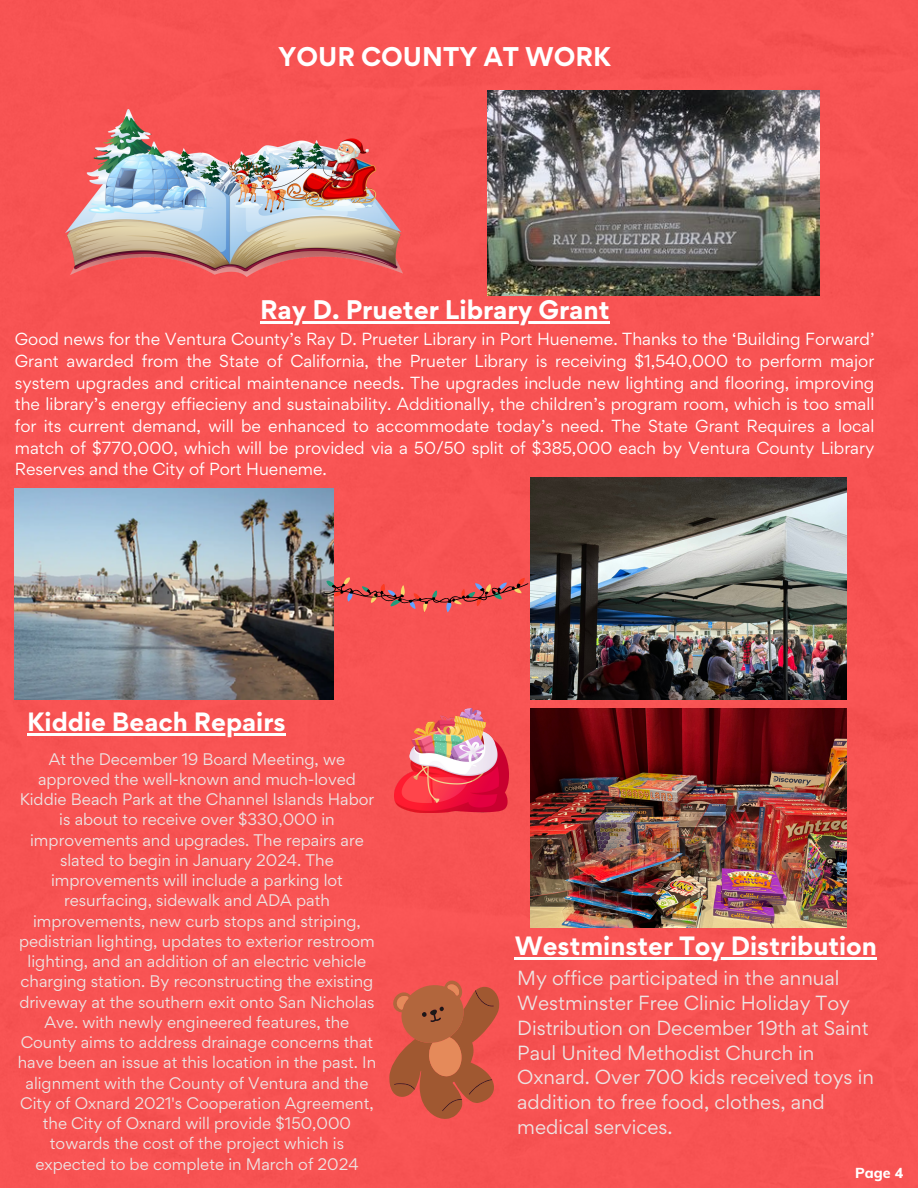
<style>
.page{position:relative;width:918px;height:1188px;background:#f85353}
.page>*{position:absolute;margin:0;border:0;box-sizing:border-box;transform-origin:0 0}
.t1{font:700 24.15px "Gordita";color:#fff}
.t2{font:700 24px "Gordita";color:#fff}
.t3{font:700 23.7px "Gordita";color:#fff}
.t4{font:18.3px/24.8px "Gordita";color:#ede4e3}
.t5{font:15.6px/21.6px "Gordita";color:#fff;text-align:justify}
.t6{font:15px/20.2px "Gordita";color:#ede4e3;text-align:center}
.t7{font:14.25px "RTL Bayan Black";color:#fff}
</style>
<div class="page">
<img style="left:488px;top:91px;width:332px;height:204px">
<img style="left:15px;top:488px;width:318px;height:212px">
<img style="left:530px;top:709px;width:316px;height:218px">
<img style="left:530px;top:478px;width:316px;height:221px">
<img style="left:394px;top:709px;width:114px;height:103px">
<svg style="left:389px;top:979px;width:111px;height:140px;background:#c55b41"></svg>
<svg style="left:323px;top:576px;width:206px;height:36px;background:#d85452"></svg>
<img style="left:66px;top:110px;width:336px;height:166px">
<hr style="left:27px;top:734px;width:259px;height:2px;background:#fff">
<hr style="left:260px;top:321px;width:350px;height:2px;background:#fff">
<hr style="left:515px;top:957px;width:362px;height:2px;background:#fff">
<p class="t1" style="left:278px;top:41px;width:334px">YOUR COUNTY AT WORK</p>
<p class="t2" style="left:260px;top:293px;width:351px">Ray D. Prueter Library Grant</p>
<p class="t5" style="left:15px;top:328px;width:861px">Good news for the Ventura County’s Ray D. Prueter Library in Port Hueneme. Thanks to the ‘Building Forward’ Grant awarded from the State of California, the Prueter Library is receiving $1,540,000 to perform major system upgrades and critical maintenance needs. The upgrades include new lighting and flooring, improving the library’s energy effiecieny and sustainability. Additionally, the children’s program room, which is too small for its current demand, will be enhanced to accommodate today’s need. The State Grant Requires a local match of $770,000, which will be provided via a 50/50 split of $385,000 each by Ventura County Library Reserves and the City of Port Hueneme.</p>
<p class="t3" style="left:27px;top:706px;width:260px">Kiddie Beach Repairs</p>
<p class="t6" style="left:18px;top:749px;width:360px">At the December 19 Board Meeting, we approved the well-known and much-loved Kiddie Beach Park at the Channel Islands Habor is about to receive over $330,000 in improvements and upgrades. The repairs are slated to begin in January 2024. The improvements will include a parking lot resurfacing, sidewalk and ADA path improvements, new curb stops and striping, pedistrian lighting, updates to exterior restroom lighting, and an addition of an electric vehicle charging station. By reconstructing the existing driveway at the southern exit onto San Nicholas Ave. with newly engineered features, the County aims to address drainage concerns that have been an issue at this location in the past. In alignment with the County of Ventura and the City of Oxnard 2021's Cooperation Agreement, the City of Oxnard will provide $150,000 towards the cost of the project which is expected to be complete in March of 2024</p>
<p class="t3" style="left:515px;top:929px;width:364px">Westminster Toy Distribution</p>
<p class="t4" style="left:517px;top:966px;width:358px">My office participated in the annual Westminster Free Clinic Holiday Toy Distribution on December 19th at Saint Paul United Methodist Church in Oxnard. Over 700 kids received toys in addition to free food, clothes, and medical services.</p>
<p class="t7" style="left:855px;top:1163px;width:50px">Page 4</p>
</div>
